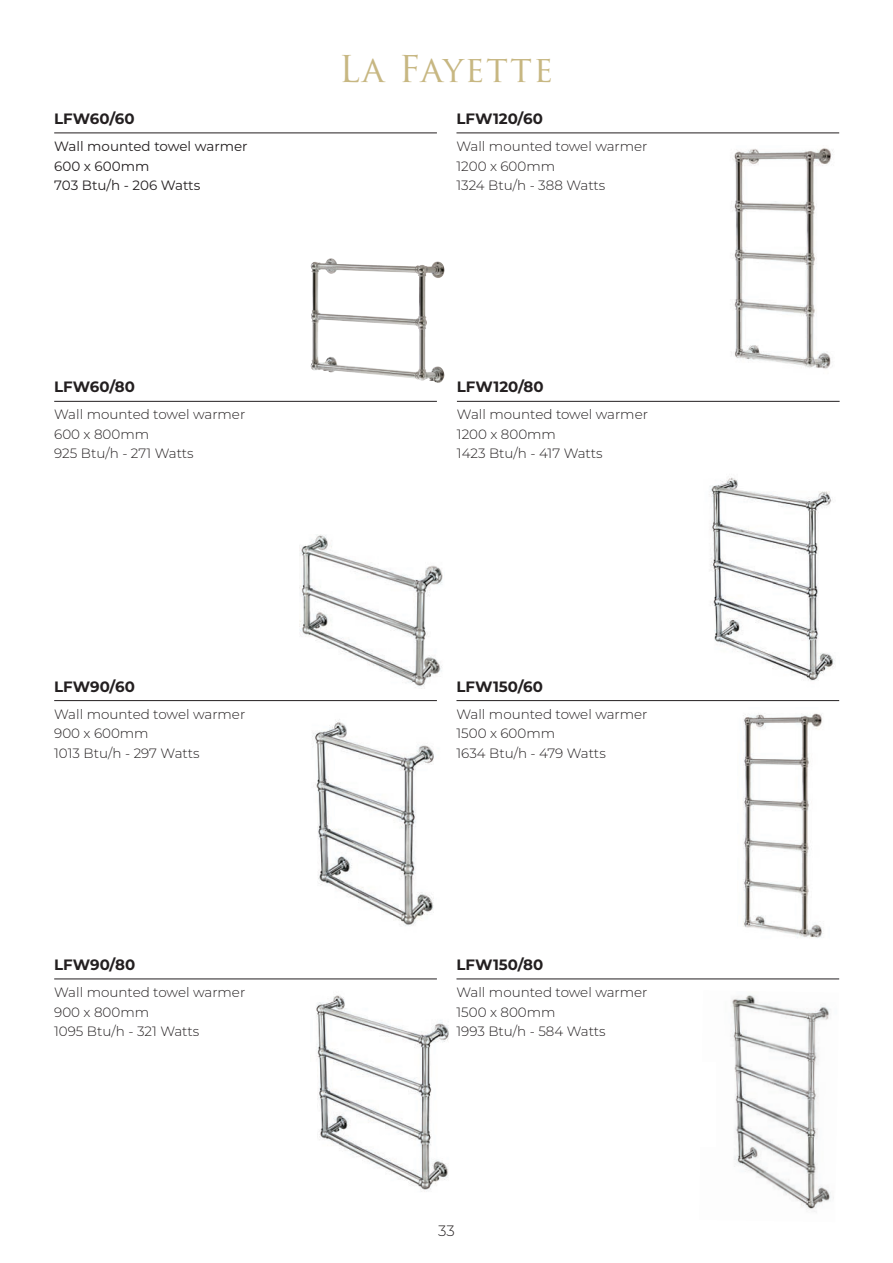
<style>
.page{position:relative;width:893px;height:1263px;background:#fff}
.page>*{position:absolute;margin:0;border:0;box-sizing:border-box;transform-origin:0 0}
.t1{font:36px "Trajan Pro";letter-spacing:.04em;color:#c7b782}
.t2{font:700 15px "Montserrat";color:#231f20}
.t3{font:300 15px "Montserrat";color:#231f20}
.t4{font:300 13.5px/19.5px "Montserrat";color:#231f20}
.t5{font:13.5px/19.5px "Montserrat";color:#231f20}
</style>
<div class="page">
<hr style="left:54px;top:133px;width:383px;height:1px;background:#231f20">
<hr style="left:456px;top:133px;width:383px;height:1px;background:#231f20">
<img style="left:731px;top:148px;width:102px;height:221px">
<hr style="left:54px;top:401px;width:383px;height:1px;background:#231f20">
<hr style="left:54px;top:700px;width:383px;height:1px;background:#231f20">
<img style="left:312px;top:719px;width:122px;height:207px">
<hr style="left:456px;top:700px;width:383px;height:1px;background:#231f20">
<img style="left:743px;top:713px;width:80px;height:225px">
<hr style="left:54px;top:978px;width:383px;height:1px;background:#231f20">
<img style="left:316px;top:995px;width:133px;height:197px">
<hr style="left:456px;top:978px;width:383px;height:1px;background:#231f20">
<img style="left:731px;top:995px;width:100px;height:217px">
<hr style="left:457px;top:401px;width:383px;height:1px;background:#231f20">
<div style="left:51px;top:803px;width:266px;height:84px;background:#fff"></div>
<div style="left:51px;top:1062px;width:266px;height:84px;background:#fff"></div>
<img style="left:311px;top:258px;width:27px;height:114px">
<img style="left:710px;top:477px;width:125px;height:204px">
<img style="left:300px;top:535px;width:143px;height:153px">
<p class="t2" style="left:54px;top:108px;width:82px">LFW60/60</p>
<p class="t5" style="left:54px;top:136px;width:195px">Wall mounted towel warmer<br>600 x 600mm<br>703 Btu/h - 206 Watts</p>
<p class="t2" style="left:54px;top:376px;width:82px">LFW60/80</p>
<p class="t4" style="left:54px;top:404px;width:193px">Wall mounted towel warmer<br>600 x 800mm<br>925 Btu/h - 271 Watts</p>
<p class="t2" style="left:54px;top:675px;width:82px">LFW90/60</p>
<p class="t4" style="left:54px;top:704px;width:193px">Wall mounted towel warmer<br>900 x 600mm<br>1013 Btu/h - 297 Watts</p>
<p class="t2" style="left:54px;top:954px;width:82px">LFW90/80</p>
<p class="t4" style="left:54px;top:982px;width:193px">Wall mounted towel warmer<br>900 x 800mm<br>1095 Btu/h - 321 Watts</p>
<h1 class="t1" style="left:339px;top:46px;width:216px">La Fayette</h1>
<p class="t2" style="left:456px;top:108px;width:88px">LFW120/60</p>
<p class="t4" style="left:456px;top:136px;width:193px">Wall mounted towel warmer<br>1200 x 600mm<br>1324 Btu/h - 388 Watts</p>
<p class="t2" style="left:457px;top:376px;width:88px">LFW120/80</p>
<p class="t4" style="left:457px;top:404px;width:193px">Wall mounted towel warmer<br>1200 x 800mm<br>1423 Btu/h - 417 Watts</p>
<p class="t2" style="left:456px;top:675px;width:88px">LFW150/60</p>
<p class="t4" style="left:456px;top:704px;width:193px">Wall mounted towel warmer<br>1500 x 600mm<br>1634 Btu/h - 479 Watts</p>
<p class="t2" style="left:456px;top:954px;width:88px">LFW150/80</p>
<p class="t4" style="left:456px;top:982px;width:193px">Wall mounted towel warmer<br>1500 x 800mm<br>1993 Btu/h - 584 Watts</p>
<p class="t3" style="left:438px;top:1220px;width:18px">33</p>
</div>
